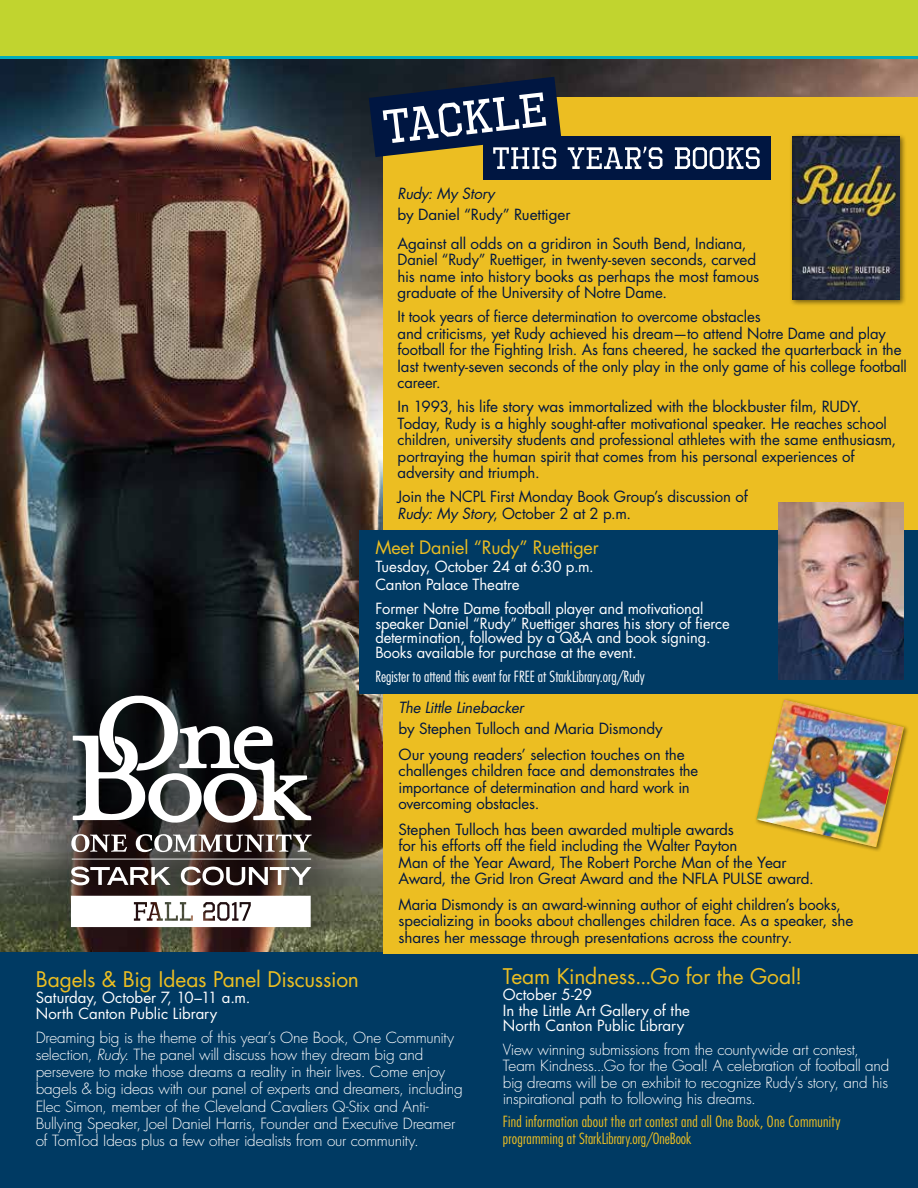
<style>
.page{position:relative;width:918px;height:1188px;background:#fff}
.page>*{position:absolute;margin:0;border:0;box-sizing:border-box;transform-origin:0 0}
.t1{font:21px "Futura Std";letter-spacing:-.005em;color:#ecbe22}
.t2{font:18px "Futura Std";letter-spacing:-.01em;color:#ecbe22}
.t3{font:15px/16.5px "Futura Std";letter-spacing:-.01em;color:#001641}
.t4{font:300 15px/17.2px "Futura Std";letter-spacing:-.015em;color:#fff}
.t5{font:15px/15.8px "Futura Std";letter-spacing:-.01em;color:#fff}
.t6{font:300 condensed 15px/16.5px "Futura Std";letter-spacing:.015em;color:#ecbe22}
.t7{font:300 condensed 15px "Futura Std";color:#fff}
.t8{font:italic 15px "Futura Std";letter-spacing:-.01em;color:#001641}
.s1{font-style:italic}
</style>
<div class="page">
<div style="left:0;top:55px;width:918px;height:8px;background:#00adba"></div>
<div style="left:0;top:0;width:918px;height:55px;background:#c1d42f"></div>
<img style="left:0;top:59px;width:918px;height:894px">
<div style="left:0;top:953px;width:918px;height:235px;background:#003a63"></div>
<div style="left:8px;top:633px;width:367px;height:316px;background:#000;opacity:.52"></div>
<svg style="left:71px;top:834px;width:56px;height:18px"></svg>
<svg style="left:136px;top:834px;width:176px;height:18px"></svg>
<svg style="left:71px;top:867px;width:100px;height:18px"></svg>
<svg style="left:181px;top:867px;width:130px;height:18px"></svg>
<svg style="left:72px;top:859px;width:239px;height:1px"></svg>
<svg style="left:73px;top:696px;width:238px;height:127px"></svg>
<svg style="left:71px;top:896px;width:240px;height:31px"></svg>
<div style="left:383px;top:97px;width:535px;height:857px;background:#ecbe22"></div>
<div style="left:789px;top:133px;width:118px;height:174px;background:#000;opacity:.5"></div>
<img style="left:793px;top:136px;width:106px;height:164px">
<img style="left:756px;top:700px;width:147px;height:147px">
<div style="left:483px;top:136px;width:288px;height:43px;background:#001641"></div>
<svg style="left:369px;top:77px;width:391px;height:92px"></svg>
<div style="left:360px;top:530px;width:558px;height:163px;background:#003a63"></div>
<img style="left:779px;top:502px;width:124px;height:177px">
<p class="t8" style="left:398px;top:184px;width:99px">Rudy: My Story</p>
<p class="t3" style="left:398px;top:200px;width:350px;line-height:28.5px">by Daniel “Rudy” Ruettiger<br>Against all odds on a gridiron in South Bend, Indiana,</p>
<p class="t3" style="left:398px;top:251px;width:363px">Daniel “Rudy” Ruettiger, in twenty-seven seconds, carved his name into history books as perhaps the most famous graduate of the University of Notre Dame.</p>
<p class="t3" style="left:398px;top:308px;width:511px">It took years of fierce determination to overcome obstacles<br>and criticisms, yet Rudy achieved his dream—to attend Notre Dame and play football for the Fighting Irish. As fans cheered, he sacked the quarterback in the last twenty-seven seconds of the only play in the only game of his college football career.</p>
<p class="t3" style="left:398px;top:398px;width:500px">In 1993, his life story was immortalized with the blockbuster film, RUDY.<br>Today, Rudy is a highly sought-after motivational speaker. He reaches school children, university students and professional athletes with the same enthusiasm, portraying the human spirit that comes from his personal experiences of adversity and triumph.</p>
<p class="t3" style="left:398px;top:488px;width:352px">Join the NCPL First Monday Book Group’s discussion of<br><span class="s1">Rudy: My Story</span>, October 2 at 2 p.m.</p>
<p class="t2" style="left:375px;top:536px;width:225px">Meet Daniel “Rudy” Ruettiger</p>
<p class="t5" style="left:375px;top:557px;width:220px;line-height:17.9px">Tuesday, October 24 at 6:30 p.m.<br>Canton Palace Theatre</p>
<p class="t5" style="left:375px;top:601px;width:356px;line-height:14.7px">Former Notre Dame football player and motivational speaker Daniel “Rudy” Ruettiger shares his story of fierce determination, followed by a Q&amp;A and book signing.<br>Books available for purchase at the event.</p>
<p class="t7" style="left:375px;top:668px;width:271px">Register to attend this event for FREE at StarkLibrary.org/Rudy</p>
<p class="t8" style="left:399px;top:698px;width:127px">The Little Linebacker</p>
<p class="t3" style="left:399px;top:716px;width:288px;line-height:25.5px">by Stephen Tulloch and Maria Dismondy<br>Our young readers’ selection touches on the</p>
<p class="t3" style="left:399px;top:763px;width:301px">challenges children face and demonstrates the importance of determination and hard work in overcoming obstacles.</p>
<p class="t3" style="left:399px;top:821px;width:417px">Stephen Tulloch has been awarded multiple awards<br>for his efforts off the field including the Walter Payton<br>Man of the Year Award, The Robert Porche Man of the Year Award, the Grid Iron Great Award and the NFLA PULSE award.</p>
<p class="t3" style="left:399px;top:896px;width:456px">Maria Dismondy is an award-winning author of eight children’s books, specializing in books about challenges children face. As a speaker, she shares her message through presentations across the country.</p>
<h1 class="t1" style="left:36px;top:966px;width:325px">Bagels &amp; Big Ideas Panel Discussion</h1>
<p class="t5" style="left:36px;top:990px;width:216px">Saturday, October 7, 10–11 a.m.<br>North Canton Public Library</p>
<p class="t4" style="left:36px;top:1029px;width:429px">Dreaming big is the theme of this year’s One Book, One Community selection, <span class="s1">Rudy</span>. The panel will discuss how they dream big and persevere to make those dreams a reality in their lives. Come enjoy bagels &amp; big ideas with our panel of experts and dreamers, including Elec Simon, member of the Cleveland Cavaliers Q-Stix and Anti-Bullying Speaker, Joel Daniel Harris, Founder and Executive Dreamer of TomTod Ideas plus a few other idealists from our community.</p>
<h1 class="t1" style="left:503px;top:963px;width:301px">Team Kindness...Go for the Goal!</h1>
<p class="t5" style="left:503px;top:987px;width:189px">October 5-29<br>In the Little Art Gallery of the<br>North Canton Public Library</p>
<p class="t4" style="left:503px;top:1041px;width:388px;line-height:16.5px">View winning submissions from the countywide art contest, Team Kindness...Go for the Goal! A celebration of football and big dreams will be on exhibit to recognize Rudy’s story, and his inspirational path to following his dreams.</p>
<p class="t6" style="left:503px;top:1114px;width:339px">Find information about the art contest and all One Book, One Community programming at StarkLibrary.org/OneBook</p>
</div>
